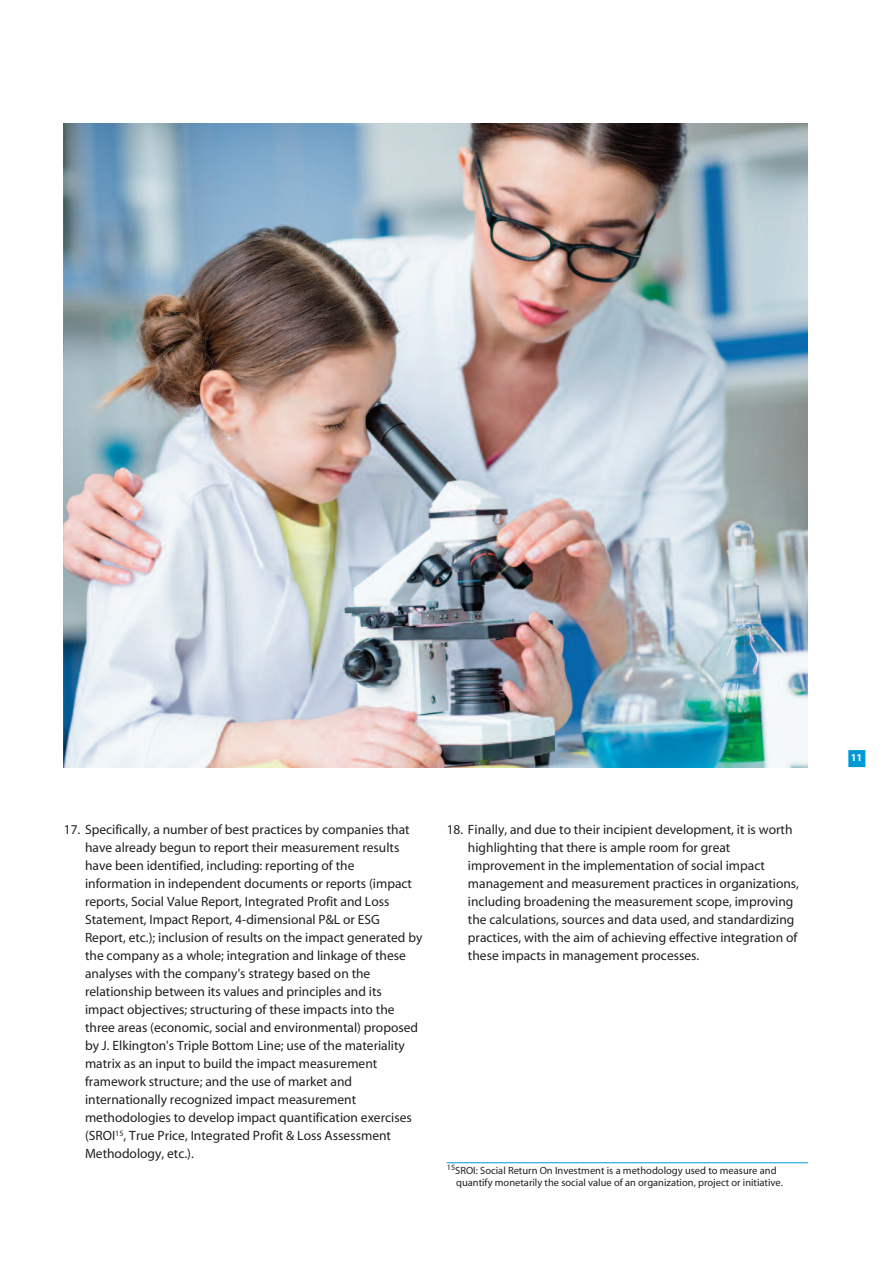
<style>
.page{position:relative;width:893px;height:1263px;background:#fff}
.page>*{position:absolute;margin:0;border:0;box-sizing:border-box;transform-origin:0 0}
.t1{font:13.5px/18px "Myriad";color:#231f20}
.t2{font:10.5px/12px "Myriad";color:#231f20}
.t3{font:700 10.5px "Myriad";color:#fff}
</style>
<div class="page">
<div style="left:848px;top:750px;width:17px;height:17px;background:#0099d8"></div>
<img style="left:64px;top:123px;width:744px;height:644px">
<hr style="left:447px;top:1162px;width:361px;height:1px;background:#0099d8">
<p class="t1" style="left:85px;top:821px;width:339px;text-indent:-21px">17. Specifically, a number of best practices by companies that have already begun to report their measurement results have been identified, including: reporting of the information in independent documents or reports (impact reports, Social Value Report, Integrated Profit and Loss Statement, Impact Report, 4-dimensional P&amp;L or ESG Report, etc.); inclusion of results on the impact generated by the company as a whole; integration and linkage of these analyses with the company's strategy based on the relationship between its values and principles and its impact objectives; structuring of these impacts into the three areas (economic, social and environmental) proposed by J. Elkington's Triple Bottom Line; use of the materiality matrix as an input to build the impact measurement framework structure; and the use of market and internationally recognized impact measurement methodologies to develop impact quantification exercises (SROI<sup>15</sup>, True Price, Integrated Profit &amp; Loss Assessment Methodology, etc.).</p>
<p class="t1" style="left:468px;top:821px;width:333px;text-indent:-21px">18. Finally, and due to their incipient development, it is worth highlighting that there is ample room for great improvement in the implementation of social impact management and measurement practices in organizations, including broadening the measurement scope, improving the calculations, sources and data used, and standardizing practices, with the aim of achieving effective integration of these impacts in management processes.</p>
<p class="t2" style="left:456px;top:1165px;width:328px;text-indent:-9px"><sup>15</sup>SROI: Social Return On Investment is a methodology used to measure and quantify monetarily the social value of an organization, project or initiative.</p>
<p class="t3" style="left:851px;top:752px;width:13px">11</p>
</div>
